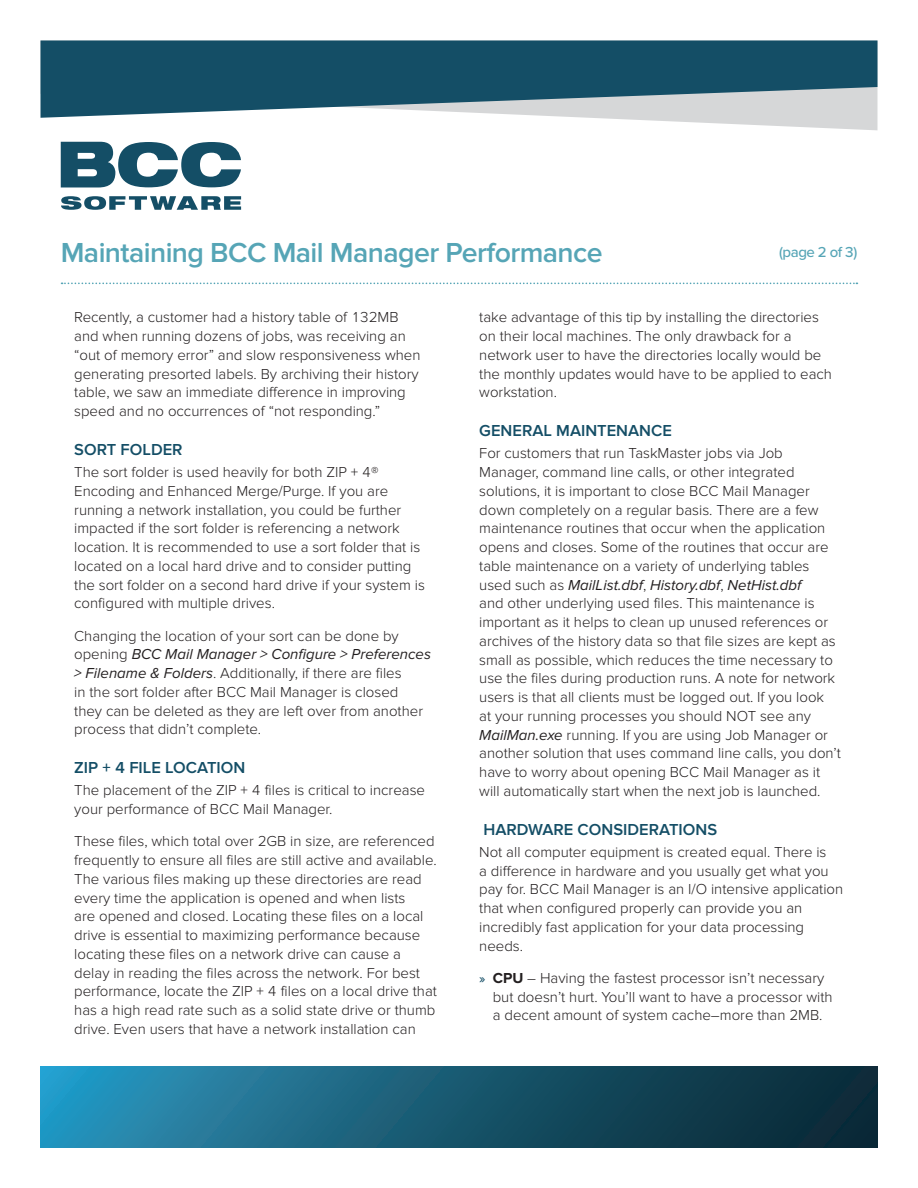
<style>
.page{position:relative;width:918px;height:1188px;background:#fff}
.page>*{position:absolute;margin:0;border:0;box-sizing:border-box;transform-origin:0 0}
.t1{font:600 28.5px "Proxima Nova";letter-spacing:-.02em;color:#56a5b6}
.t2{font:600 16.5px "Proxima Nova";color:#144e66}
.t3{font:300 15px/18.8px "Proxima Nova";color:#231f20}
.t4{font:500 15px "Proxima Nova";letter-spacing:-.03em;color:#56a5b6}
.s1{font-weight:400;font-style:italic}
.s2{font-weight:500;font-size:13.5px;color:#144e66}
.s3{font-weight:700}
</style>
<div class="page">
<svg style="left:41px;top:1066px;width:836px;height:82px;background:#185a73"></svg>
<svg style="left:600px;top:118px;width:278px;height:12px"></svg>
<svg style="left:40px;top:40px;width:838px;height:78px;background:#3e6c7f"></svg>
<svg style="left:61px;top:142px;width:180px;height:45px"></svg>
<svg style="left:61px;top:196px;width:180px;height:14px"></svg>
<svg style="left:62px;top:283px;width:795px;height:1px"></svg>
<h1 class="t1" style="left:61px;top:236px;width:543px">Maintaining BCC Mail Manager Performance</h1>
<p class="t4" style="left:779px;top:241px;width:80px">(page 2 of 3)</p>
<p class="t3" style="left:74px;top:308px;width:348px">Recently, a customer had a history table of 132MB and when running dozens of jobs, was receiving an “out of memory error” and slow responsiveness when generating presorted labels. By archiving their history table, we saw an immediate difference in improving speed and no occurrences of “not responding.”</p>
<h4 class="t2" style="left:74px;top:440px;width:110px">SORT FOLDER</h4>
<p class="t3" style="left:74px;top:463px;width:352px">The sort folder is used heavily for both ZIP + 4® Encoding and Enhanced Merge/Purge. If you are running a network installation, you could be further impacted if the sort folder is referencing a network location. It is recommended to use a sort folder that is located on a local hard drive and to consider putting the sort folder on a second hard drive if your system is configured with multiple drives.</p>
<p class="t3" style="left:74px;top:626px;width:358px">Changing the location of your sort can be done by opening <span class="s1">BCC Mail Manager &gt; Configure &gt; Preferences &gt; Filename &amp; Folders</span>. Additionally, if there are files<br>in the sort folder after BCC Mail Manager is closed<br>they can be deleted as they are left over from another process that didn’t complete.</p>
<h4 class="t2" style="left:74px;top:758px;width:173px">ZIP + 4 FILE LOCATION</h4>
<p class="t3" style="left:74px;top:781px;width:352px">The placement of the ZIP + 4 files is critical to increase your performance of BCC Mail Manager.</p>
<p class="t3" style="left:74px;top:832px;width:364px">These files, which total over 2GB in size, are referenced frequently to ensure all files are still active and available.<br>The various files making up these directories are read every time the application is opened and when lists<br>are opened and closed. Locating these files on a local drive is essential to maximizing performance because locating these files on a network drive can cause a delay in reading the files across the network. For best performance, locate the ZIP + 4 files on a local drive that has a high read rate such as a solid state drive or thumb drive. Even users that have a network installation can</p>
<p class="t3" style="left:479px;top:308px;width:354px">take advantage of this tip by installing the directories on their local machines. The only drawback for a network user to have the directories locally would be the monthly updates would have to be applied to each workstation.</p>
<h4 class="t2" style="left:479px;top:421px;width:194px">GENERAL MAINTENANCE</h4>
<p class="t3" style="left:479px;top:444px;width:363px">For customers that run TaskMaster jobs via Job Manager, command line calls, or other integrated solutions, it is important to close BCC Mail Manager down completely on a regular basis. There are a few maintenance routines that occur when the application opens and closes. Some of the routines that occur are table maintenance on a variety of underlying tables used such as <span class="s1">MailList.dbf</span>, <span class="s1">History.dbf</span>, <span class="s1">NetHist.dbf<br></span>and other underlying used files. This maintenance is important as it helps to clean up unused references or archives of the history data so that file sizes are kept as small as possible, which reduces the time necessary to use the files during production runs. A note for network users is that all clients must be logged out. If you look<br>at your running processes you should NOT see any <span class="s1">MailMan.exe</span> running. If you are using Job Manager or another solution that uses command line calls, you don’t have to worry about opening BCC Mail Manager as it will automatically start when the next job is launched.</p>
<h4 class="t2" style="left:483px;top:820px;width:235px">HARDWARE CONSIDERATIONS</h4>
<p class="t3" style="left:479px;top:843px;width:366px">Not all computer equipment is created equal. There is<br>a difference in hardware and you usually get what you pay for. BCC Mail Manager is an I/O intensive application that when configured properly can provide you an incredibly fast application for your data processing needs.</p>
<p class="t3" style="left:479px;top:969px;width:347px"><span class="s2">»</span> <span class="s3">CPU</span> – Having the fastest processor isn’t necessary</p>
<p class="t3" style="left:493px;top:987px;width:341px">but doesn’t hurt. You’ll want to have a processor with</p>
<p class="t3" style="left:493px;top:1006px;width:331px">a decent amount of system cache–more than 2MB.</p>
</div>
